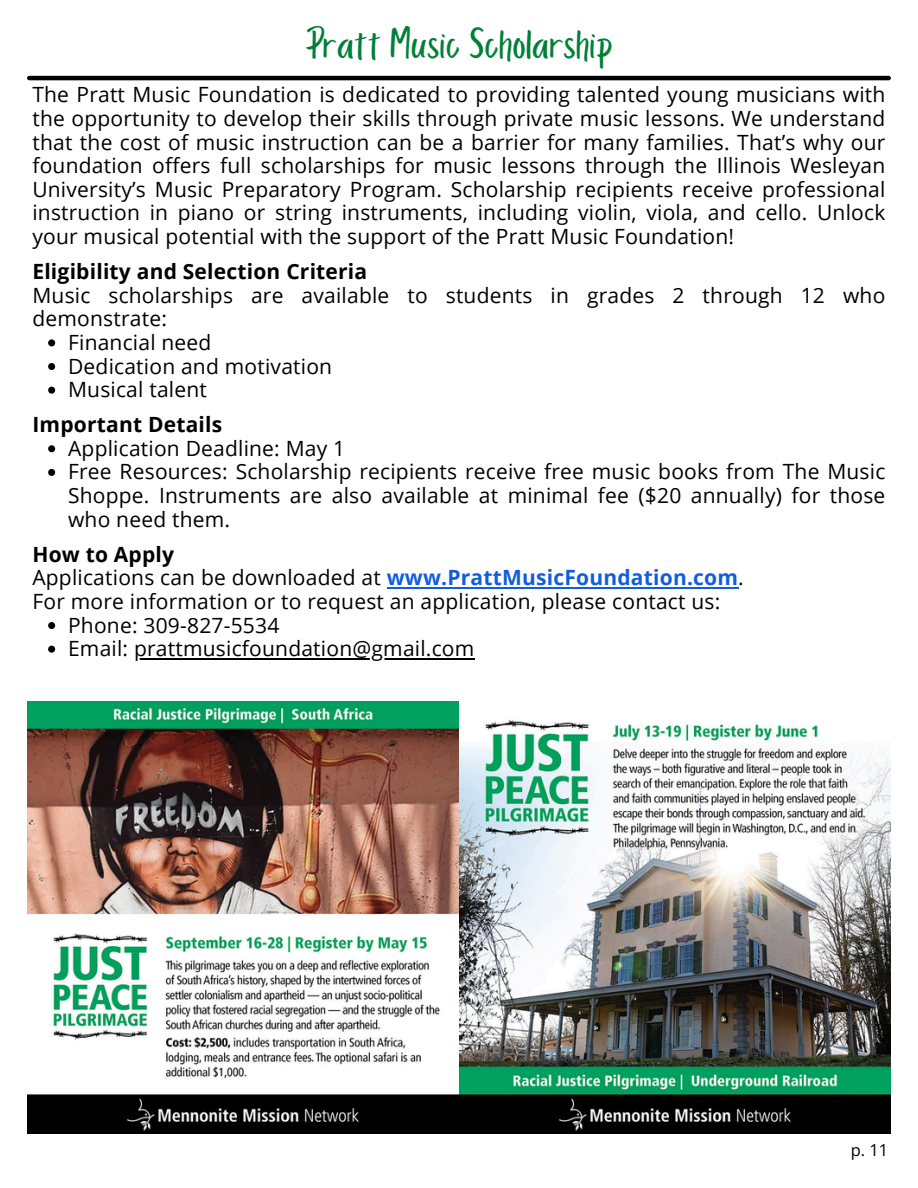
<style>
.page{position:relative;width:918px;height:1188px;background:#fff}
.page>*{position:absolute;margin:0;border:0;box-sizing:border-box;transform-origin:0 0}
.t1{font:45px "Porcelain";letter-spacing:.01em;color:#008037}
.t2{font:21px/23.5px "Open Sans";letter-spacing:.01em;color:#000;text-align:justify}
.t3{font:700 21px "Open Sans";letter-spacing:.01em;color:#000}
.t4{font:16.5px "Open Sans";color:#000}
.s1{font-weight:700}
.s2{font-weight:700;color:#115ddf}
</style>
<div class="page">
<hr style="left:29px;top:76px;width:860px;height:4px;background:#000">
<svg style="left:48px;top:339px;width:7px;height:7px"></svg>
<svg style="left:48px;top:363px;width:7px;height:7px"></svg>
<svg style="left:48px;top:387px;width:7px;height:7px"></svg>
<svg style="left:48px;top:445px;width:7px;height:7px"></svg>
<svg style="left:48px;top:469px;width:7px;height:7px"></svg>
<hr style="left:387px;top:587px;width:351px;height:2px;background:#115ddf">
<svg style="left:48px;top:622px;width:7px;height:7px"></svg>
<svg style="left:48px;top:646px;width:7px;height:7px"></svg>
<hr style="left:134px;top:658px;width:341px;height:2px;background:#000">
<img style="left:27px;top:702px;width:864px;height:432px">
<p class="t1" style="left:305px;top:19px;width:308px">Pratt Music Scholarship</p>
<p class="t2" style="left:32px;top:82px;width:854px">The Pratt Music Foundation is dedicated to providing talented young musicians with the opportunity to develop their skills through private music lessons. We understand that the cost of music instruction can be a barrier for many families. That’s why our foundation offers full scholarships for music lessons through the Illinois Wesleyan University’s Music Preparatory Program. Scholarship recipients receive professional instruction in piano or string instruments, including violin, viola, and cello. Unlock your musical potential with the support of the Pratt Music Foundation!</p>
<h3 class="t2" style="left:32px;top:259px;width:854px;text-align:left"><span class="s1">Eligibility and Selection Criteria<br></span>Music scholarships are available to students in grades 2 through 12 who demonstrate:</h3>
<h3 class="t2" style="left:68px;top:330px;width:145px">Financial need</h3>
<p class="t2" style="left:68px;top:354px;width:266px">Dedication and motivation</p>
<p class="t2" style="left:68px;top:377px;width:140px">Musical talent</p>
<p class="t3" style="left:32px;top:410px;width:191px">Important Details</p>
<h2 class="t2" style="left:68px;top:436px;width:279px">Application Deadline: May 1</h2>
<p class="t2" style="left:68px;top:459px;width:819px">Free Resources: Scholarship recipients receive free music books from The Music Shoppe. Instruments are also available at minimal fee ($20 annually) for those who need them.</p>
<p class="t2" style="left:32px;top:542px;width:713px;text-align:left"><span class="s1">How to Apply<br></span>Applications can be downloaded at <span class="s2">www.PrattMusicFoundation.com</span>.<br>For more information or to request an application, please contact us:</p>
<h3 class="t2" style="left:68px;top:613px;width:213px">Phone: 309-827-5534</h3>
<p class="t2" style="left:68px;top:636px;width:408px">Email: prattmusicfoundation@gmail.com</p>
<h1 class="t4" style="left:851px;top:1138px;width:39px">p. 11</h1>
</div>
